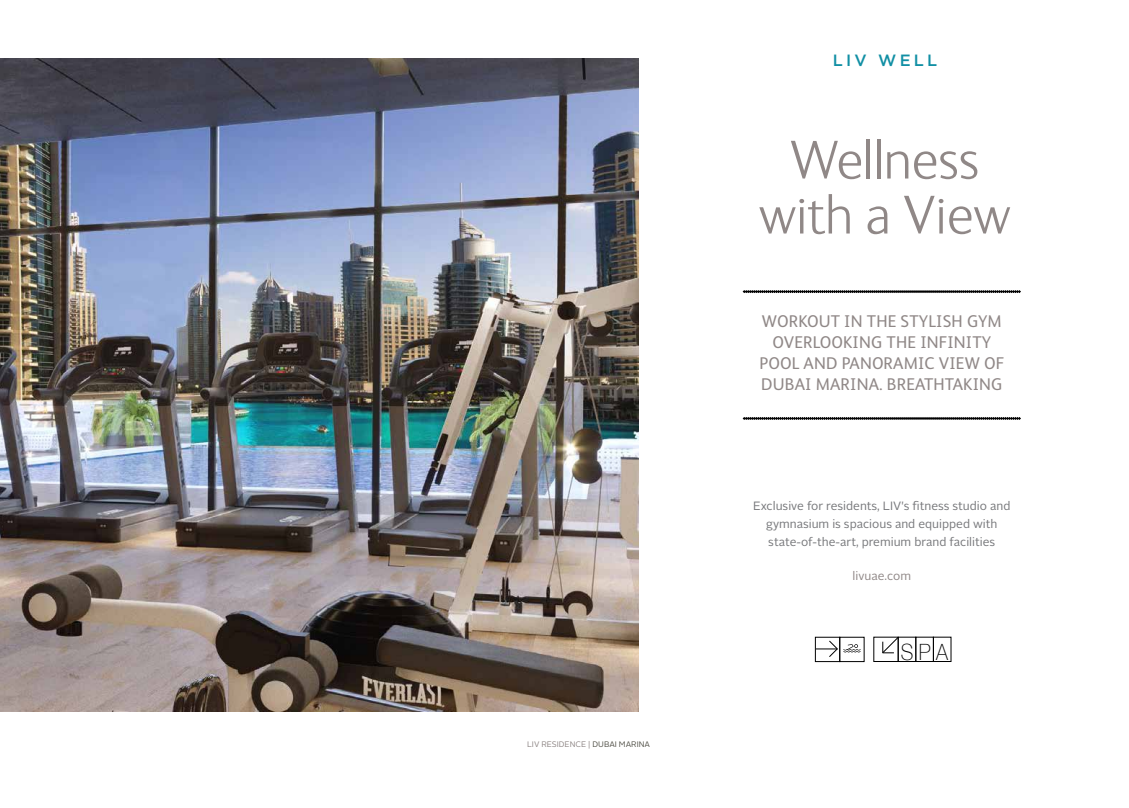
<style>
.page{position:relative;width:1129px;height:808px;background:#fff}
.page>*{position:absolute;margin:0;border:0;box-sizing:border-box;transform-origin:0 0}
.t1{font:300 56px/55px "FS Ingrid";color:#908887;text-align:center}
.t2{font:100 22.4px "Helvetica Neue";color:#000;scale:.89 1}
.t3{font:17px/21px "FS Albert";letter-spacing:.01em;color:#908887;text-align:center}
.t4{font:500 16.3px "Gotham";letter-spacing:.2em;color:#118fa4}
.t5{font:12px/18px "Alright Sans";color:#77787b;text-align:center}
.t6{font:12px "Alright Sans";color:#908887}
.t7{font:8px "Alright Sans";color:#908887}
.s1{color:#54534a}
</style>
<div class="page">
<svg style="left:743px;top:290px;width:277px;height:3px"></svg>
<svg style="left:743px;top:417px;width:277px;height:3px"></svg>
<img style="left:0;top:58px;width:638px;height:654px">
<div style="left:814px;top:637px;width:26px;height:25px;border:1px solid #000"></div>
<div style="left:839px;top:637px;width:25px;height:25px;border:1px solid #000"></div>
<svg style="left:815px;top:640px;width:45px;height:18px"></svg>
<div style="left:873px;top:637px;width:25px;height:25px;border:1px solid #000"></div>
<div style="left:897px;top:637px;width:19px;height:25px;border:1px solid #000"></div>
<svg style="left:881px;top:636px;width:17px;height:18px"></svg>
<div style="left:915px;top:637px;width:18px;height:25px;border:1px solid #000"></div>
<div style="left:932px;top:637px;width:19px;height:25px;border:1px solid #000"></div>
<p class="t7" style="left:527px;top:739px;width:124px">LIV RESIDENCE | <span class="s1">DUBAI MARINA</span></p>
<h3 class="t4" style="left:832px;top:51px;width:106px">LIV WELL</h3>
<h1 class="t1" style="left:758px;top:133px;width:253px">Wellness with a View</h1>
<h3 class="t3" style="left:759px;top:311px;width:246px">WORKOUT IN THE STYLISH GYM<br>OVERLOOKING THE INFINITY<br>POOL AND PANORAMIC VIEW OF<br>DUBAI MARINA. BREATHTAKING</h3>
<p class="t5" style="left:753px;top:496px;width:259px">Exclusive for residents, LIV's fitness studio and gymnasium is spacious and equipped with state-of-the-art, premium brand facilities</p>
<p class="t6" style="left:852px;top:567px;width:60px">livuae.com</p>
<h2 class="t2" style="left:900px;top:634px;width:55px">SPA</h2>
</div>
